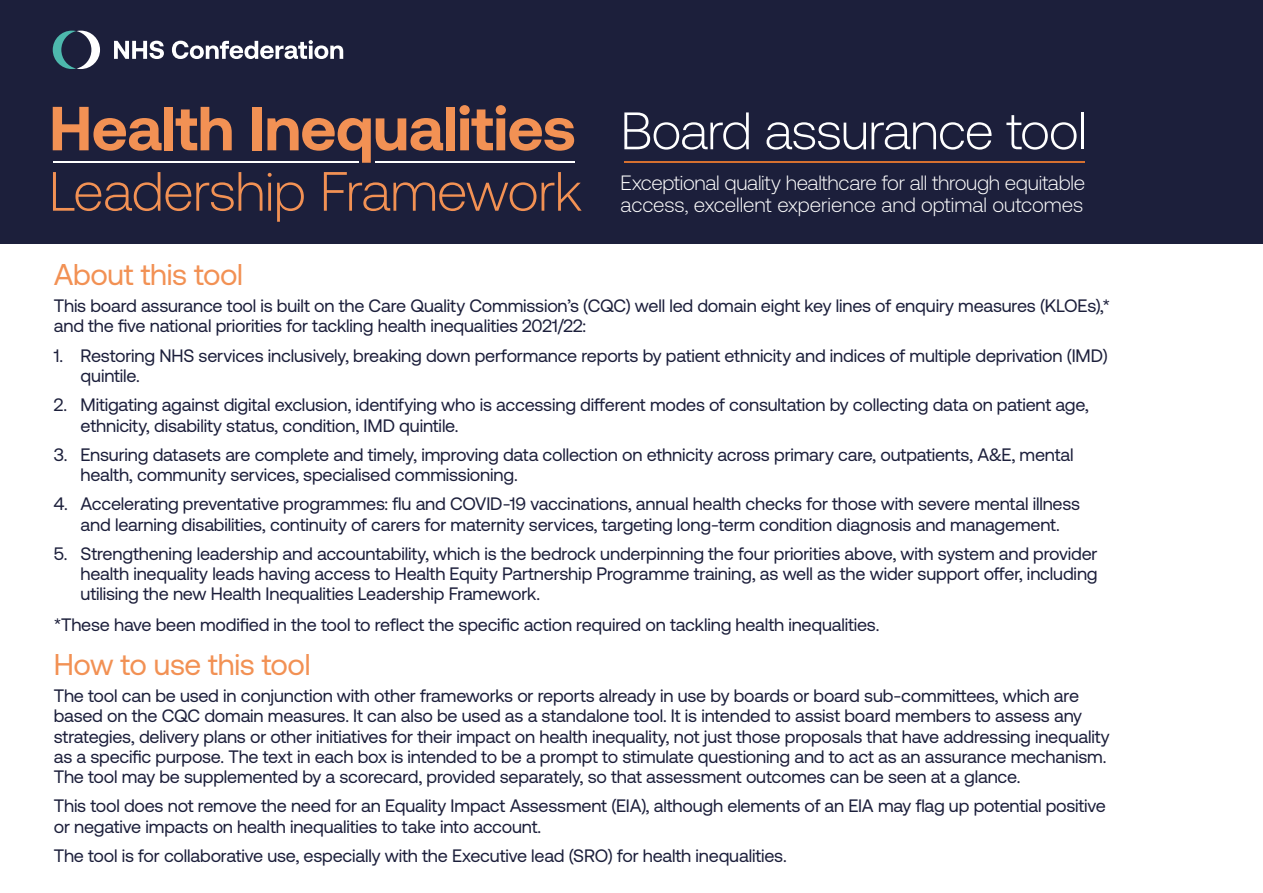
<style>
.page{position:relative;width:1263px;height:893px;background:#fff}
.page>*{position:absolute;margin:0;border:0;box-sizing:border-box;transform-origin:0 0}
.t1{font:300 52.65px "Aeonik Pro";letter-spacing:-.02em;color:#fff}
.t2{font:30px "Aeonik Pro";letter-spacing:-.015em;color:#f29154}
.t3{font:300 20.7px/22.4px "Aeonik Pro";letter-spacing:-.015em;color:#fff}
.t4{font:18px/20.2px "Aeonik Pro";letter-spacing:-.01em;color:#1c1f3b}
</style>
<div class="page">
<div style="left:0;top:0;width:1263px;height:243px;background:#1c1f3b"></div>
<svg style="left:114px;top:41px;width:50px;height:18px"></svg>
<svg style="left:172px;top:40px;width:171px;height:19px"></svg>
<svg style="left:53px;top:31px;width:47px;height:38px"></svg>
<svg style="left:53px;top:107px;width:109px;height:44px"></svg>
<div style="left:164px;top:107px;width:9px;height:43px;background:#f29154"></div>
<svg style="left:176px;top:107px;width:56px;height:43px"></svg>
<div style="left:252px;top:107px;width:9px;height:43px;background:#f29154"></div>
<svg style="left:267px;top:118px;width:176px;height:45px"></svg>
<div style="left:446px;top:107px;width:9px;height:43px;background:#f29154"></div>
<svg style="left:459px;top:105px;width:115px;height:46px"></svg>
<svg style="left:53px;top:172px;width:209px;height:39px"></svg>
<svg style="left:268px;top:173px;width:36px;height:49px"></svg>
<svg style="left:324px;top:172px;width:258px;height:39px"></svg>
<hr style="left:53px;top:161px;width:305px;height:2px;background:#fff">
<hr style="left:375px;top:161px;width:199px;height:2px;background:#fff">
<hr style="left:624px;top:161px;width:461px;height:2px;background:#d67030">
<h1 class="t1" style="left:621px;top:102px;width:468px">Board assurance tool</h1>
<p class="t3" style="left:621px;top:172px;width:466px">Exceptional quality healthcare for all through equitable access, excellent experience and optimal outcomes</p>
<h2 class="t2" style="left:54px;top:258px;width:191px">About this tool</h2>
<p class="t4" style="left:54px;top:296px;width:1058px">This board assurance tool is built on the Care Quality Commission’s (CQC) well led domain eight key lines of enquiry measures (KLOEs),* and the five national priorities for tackling health inequalities 2021/22:</p>
<p class="t4" style="left:54px;top:346px;width:11px">1.</p>
<p class="t4" style="left:54px;top:395px;width:15px">2.</p>
<p class="t4" style="left:54px;top:445px;width:15px">3.</p>
<p class="t4" style="left:54px;top:494px;width:16px">4.</p>
<p class="t4" style="left:54px;top:544px;width:15px">5.</p>
<p class="t4" style="left:81px;top:346px;width:1029px">Restoring NHS services inclusively, breaking down performance reports by patient ethnicity and indices of multiple deprivation (IMD) quintile.</p>
<p class="t4" style="left:81px;top:395px;width:1010px">Mitigating against digital exclusion, identifying who is accessing different modes of consultation by collecting data on patient age, ethnicity, disability status, condition, IMD quintile.</p>
<p class="t4" style="left:81px;top:445px;width:995px">Ensuring datasets are complete and timely, improving data collection on ethnicity across primary care, outpatients, A&amp;E, mental health, community services, specialised commissioning.</p>
<p class="t4" style="left:81px;top:494px;width:1001px">Accelerating preventative programmes: flu and COVID-19 vaccinations, annual health checks for those with severe mental illness and learning disabilities, continuity of carers for maternity services, targeting long-term condition diagnosis and management.</p>
<p class="t4" style="left:81px;top:544px;width:1018px;text-align:justify">Strengthening leadership and accountability, which is the bedrock underpinning the four priorities above, with system and provider health inequality leads having access to Health Equity Partnership Programme training, as well as the wider support offer, including utilising the new Health Inequalities Leadership Framework.</p>
<p class="t4" style="left:54px;top:615px;width:827px">*These have been modified in the tool to reflect the specific action required on tackling health inequalities.</p>
<h2 class="t2" style="left:54px;top:648px;width:258px">How to use this tool</h2>
<p class="t4" style="left:54px;top:686px;width:1057px">The tool can be used in conjunction with other frameworks or reports already in use by boards or board sub-committees, which are based on the CQC domain measures. It can also be used as a standalone tool. It is intended to assist board members to assess any strategies, delivery plans or other initiatives for their impact on health inequality, not just those proposals that have addressing inequality as a specific purpose. The text in each box is intended to be a prompt to stimulate questioning and to act as an assurance mechanism.<br>The tool may be supplemented by a scorecard, provided separately, so that assessment outcomes can be seen at a glance.</p>
<p class="t4" style="left:54px;top:796px;width:1054px">This tool does not remove the need for an Equality Impact Assessment (EIA), although elements of an EIA may flag up potential positive or negative impacts on health inequalities to take into account.</p>
<p class="t4" style="left:54px;top:845px;width:734px">The tool is for collaborative use, especially with the Executive lead (SRO) for health inequalities.</p>
</div>
